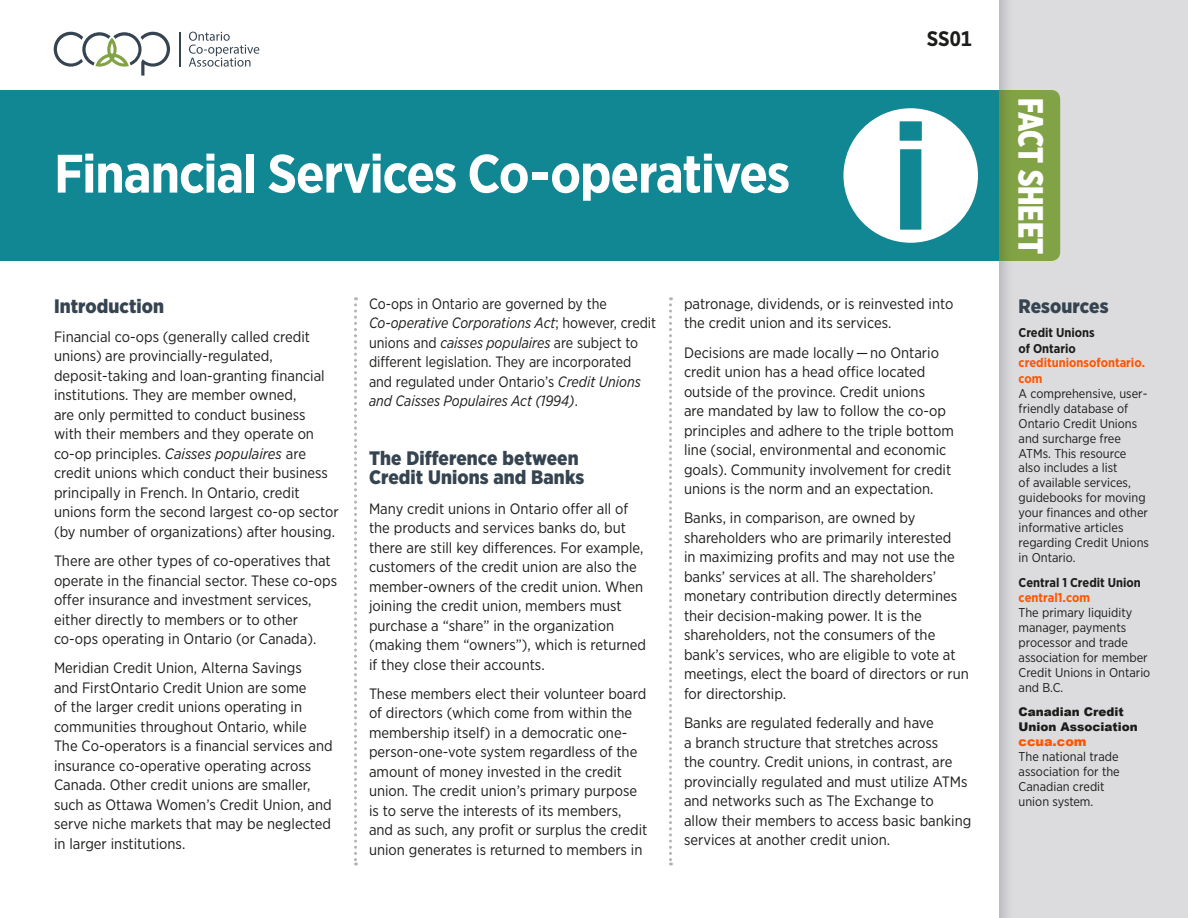
<style>
.page{position:relative;width:1188px;height:918px;background:#dcdcdf}
.page>*{position:absolute;margin:0;border:0;box-sizing:border-box;transform-origin:0 0}
.Heading_1{font:700 54px "Gotham Narrow";letter-spacing:-.025em;color:#fff}
.t1{font:900 35.1px "Gotham X Narrow";color:#fff}
.t2{font:700 21px "Gotham Narrow";color:#1c1c1a}
.Heading_2{font:900 19.5px/19.5px "Gotham Narrow";letter-spacing:.005em;color:#354450}
.Body_Text{font:15px/19.5px "Gotham Narrow";color:#1c1c1a}
.Body_Text-2{font:15px/19.5px "Gotham Narrow";color:#1c1c1a;scale:.96 1}
.Body_Text-3{font:12.75px/15px "Gotham Narrow";color:#1c1c1a}
.Body_Text-4{font:900 12px/14.7px "Arial";color:#1c1c1a}
.s1{font-style:italic}
.s2{font-weight:700}
.s3{font-weight:700;color:#f50}
.s4{font-family:"Arial";font-weight:900;color:#f50}
</style>
<div class="page">
<div style="left:1015px;top:90px;width:45px;height:171px;background:#82a345"></div>
<div style="left:0;top:0;width:999px;height:918px;background:#fff"></div>
<svg style="left:354px;top:297px;width:3px;height:569px"></svg>
<svg style="left:669px;top:297px;width:3px;height:569px"></svg>
<svg style="left:54px;top:32px;width:116px;height:44px"></svg>
<svg style="left:189px;top:32px;width:70px;height:35px"></svg>
<hr style="left:179px;top:32px;width:2px;height:34px;background:#354450">
<div style="left:0;top:90px;width:999px;height:171px;background:#118794"></div>
<div style="left:843px;top:108px;width:135px;height:135px;background:#fff;border-radius:50%"></div>
<svg style="left:900px;top:121px;width:22px;height:109px;background:#2a949f"></svg>
<p class="Heading_1" style="left:54px;top:139px;width:738px">Financial Services Co‑operatives</p>
<h3 class="t2" style="left:927px;top:25px;width:47px">SS01</h3>
<p class="Heading_2" style="left:54px;top:296px;width:112px">Introduction</p>
<p class="Body_Text" style="left:54px;top:327px;width:286px">Financial co‑ops (generally called credit unions) are provincially-regulated, deposit-taking and loan-granting financial institutions. They are member owned,<br>are only permitted to conduct business<br>with their members and they operate on co‑op principles. <span class="s1">Caisses populaires</span> are credit unions which conduct their business principally in French. In Ontario, credit unions form the second largest co‑op sector (by number of organizations) after housing.</p>
<p class="Body_Text" style="left:54px;top:551px;width:285px">There are other types of co‑operatives that operate in the financial sector. These co‑ops offer insurance and investment services, either directly to members or to other co‑ops operating in Ontario (or Canada).</p>
<p class="Body_Text" style="left:54px;top:658px;width:280px">Meridian Credit Union, Alterna Savings<br>and FirstOntario Credit Union are some<br>of the larger credit unions operating in communities throughout Ontario, while The Co‑operators is a financial services and insurance co‑operative operating across Canada. Other credit unions are smaller, such as Ottawa Women’s Credit Union, and serve niche markets that may be neglected in larger institutions.</p>
<p class="Body_Text-2" style="left:369px;top:294px;width:301px">Co‑ops in Ontario are governed by the <span class="s1">Co‑operative Corporations Act</span>; however, credit unions and <span class="s1">caisses populaires</span> are subject to different legislation. They are incorporated and regulated under Ontario’s <span class="s1">Credit Unions and Caisses Populaires Act (1994)</span>.</p>
<p class="Heading_2" style="left:369px;top:448px;width:217px">The Difference between<br>Credit Unions and Banks</p>
<p class="Body_Text" style="left:369px;top:498px;width:278px">Many credit unions in Ontario offer all of the products and services banks do, but there are still key differences. For example, customers of the credit union are also the member-owners of the credit union. When joining the credit union, members must purchase a “share” in the organization (making them “owners”), which is returned if they close their accounts.</p>
<p class="Body_Text" style="left:369px;top:684px;width:280px">These members elect their volunteer board of directors (which come from within the membership itself) in a democratic one&shy;person-one-vote system regardless of the amount of money invested in the credit union. The credit union’s primary purpose is to serve the interests of its members, and as such, any profit or surplus the credit union generates is returned to members in</p>
<p class="Body_Text" style="left:684px;top:294px;width:271px">patronage, dividends, or is reinvested into the credit union and its services.</p>
<p class="Body_Text" style="left:684px;top:342px;width:271px">Decisions are made locally — no Ontario credit union has a head office located outside of the province. Credit unions<br>are mandated by law to follow the co‑op principles and adhere to the triple bottom line (social, environmental and economic goals). Community involvement for credit unions is the norm and an expectation.</p>
<p class="Body_Text" style="left:684px;top:508px;width:286px">Banks, in comparison, are owned by shareholders who are primarily interested<br>in maximizing profits and may not use the banks’ services at all. The shareholders’ monetary contribution directly determines their decision-making power. It is the shareholders, not the consumers of the bank’s services, who are eligible to vote at meetings, elect the board of directors or run for directorship.</p>
<p class="Body_Text" style="left:684px;top:713px;width:289px">Banks are regulated federally and have<br>a branch structure that stretches across<br>the country. Credit unions, in contrast, are provincially regulated and must utilize ATMs and networks such as The Exchange to allow their members to access basic banking services at another credit union.</p>
<p class="t1" style="left:1053px;top:98px;width:158px;rotate:90deg">FACT SHEET</p>
<p class="Heading_2" style="left:1019px;top:296px;width:91px">Resources</p>
<p class="Body_Text-3" style="left:1019px;top:325px;width:132px"><span class="s2">Credit Unions<br>of Ontario </span><span class="s3">creditunionsofontario. com<br></span>A comprehensive, user‑ friendly database of<br>Ontario Credit Unions and surcharge free<br>ATMs. This resource also includes a list<br>of available services, guidebooks for moving your finances and other informative articles regarding Credit Unions in Ontario.</p>
<p class="Body_Text-3" style="left:1019px;top:575px;width:133px"><span class="s2">Central 1 Credit Union </span><span class="s3">central1.com<br></span>The primary liquidity manager, payments processor and trade association for member<br>Credit Unions in Ontario and B.C.</p>
<p class="Body_Text-4" style="left:1019px;top:704px;width:121px">Canadian Credit<br>Union Association</p>
<p class="Body_Text-3" style="left:1019px;top:734px;width:103px"><span class="s4">ccua.com<br></span>The national trade association for the<br>Canadian credit union system.</p>
</div>
